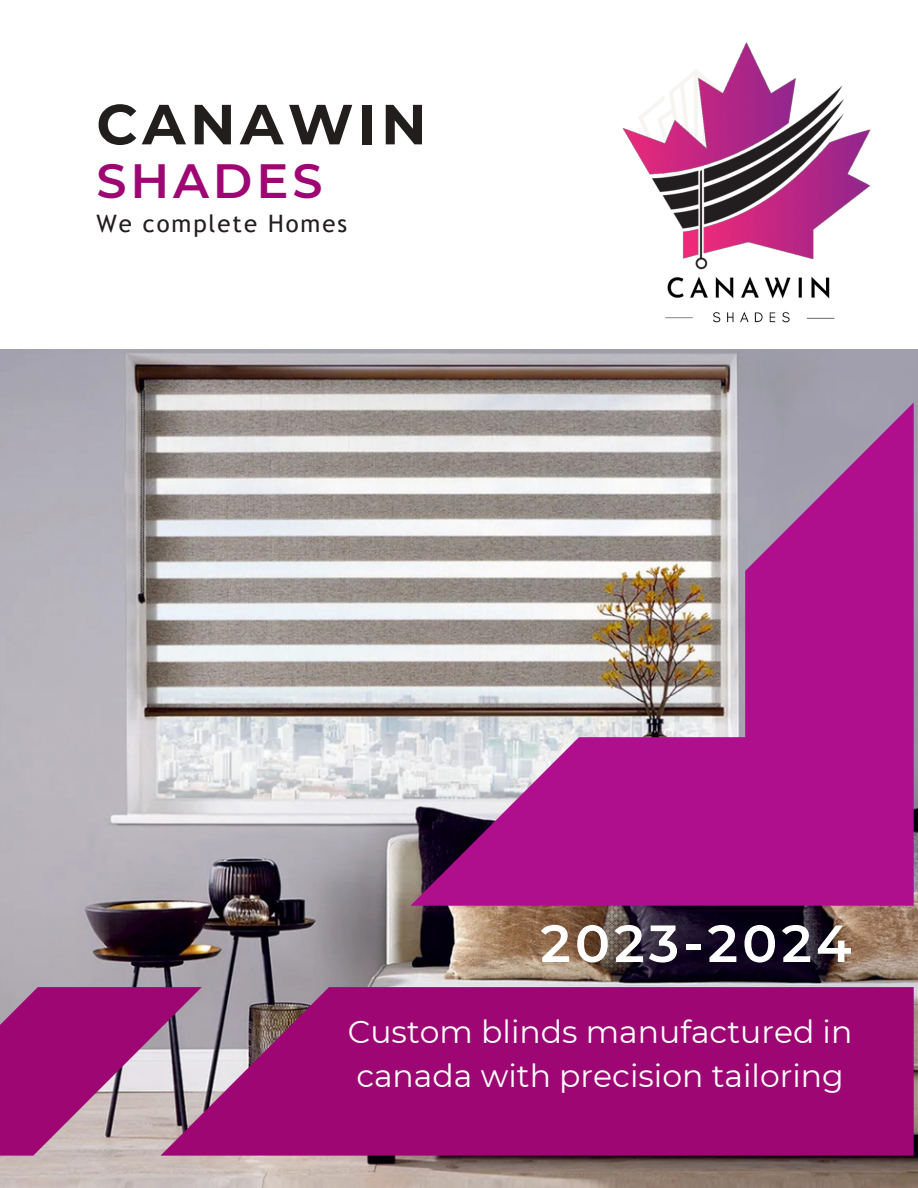
<style>
.page{position:relative;width:918px;height:1188px;background:#fff}
.page>*{position:absolute;margin:0;border:0;box-sizing:border-box;transform-origin:0 0}
.t1{font:700 56.4px "Montserrat";letter-spacing:.08em;color:#221e1e}
.t2{font:600 52.2px "Montserrat";letter-spacing:.08em;color:#fff}
.t3{font:600 48px "Montserrat";letter-spacing:.08em;color:#9d0673}
.t4{font:31.5px/43.8px "Montserrat";color:#fff}
.t5{font:24px "Trebuchet MS";letter-spacing:.08em;color:#221e1e}
</style>
<div class="page">
<img style="left:0;top:349px;width:918px;height:839px">
<img style="left:622px;top:42px;width:249px;height:281px">
<svg style="left:410px;top:402px;width:503px;height:504px;background:#b1679e"></svg>
<svg style="left:0;top:987px;width:913px;height:169px;background:#9f1a79"></svg>
<p class="t1" style="left:96px;top:90px;width:332px">CANAWIN</p>
<h1 class="t3" style="left:96px;top:151px;width:228px">SHADES</h1>
<h4 class="t5" style="left:96px;top:210px;width:252px">We complete Homes</h4>
<p class="t2" style="left:540px;top:911px;width:313px">2023-2024</p>
<h1 class="t4" style="left:348px;top:1010px;width:506px">Custom blinds manufactured in canada with precision tailoring</h1>
</div>
